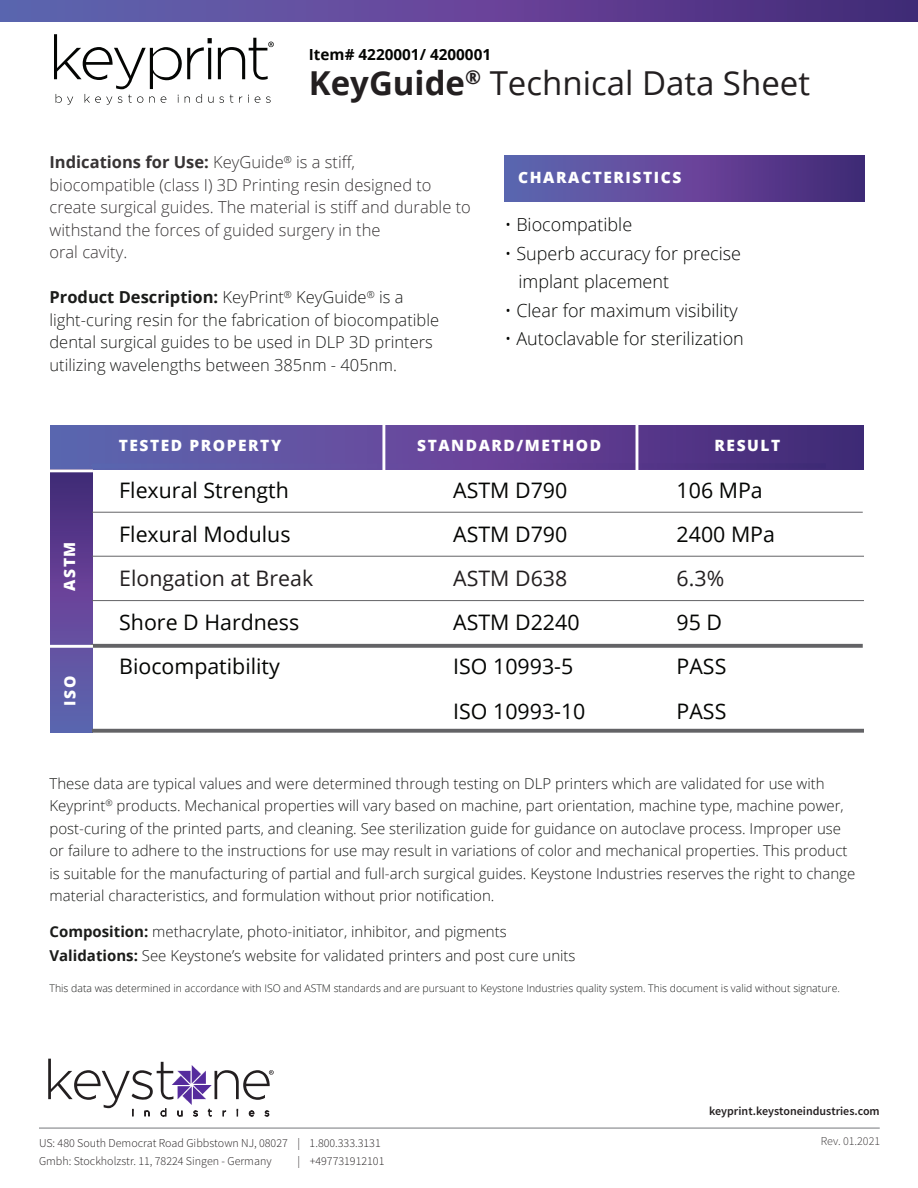
<style>
.page{position:relative;width:918px;height:1188px;background:#fff}
.page>*{position:absolute;margin:0;border:0;box-sizing:border-box;transform-origin:0 0}
.t1{font:33px "Open Sans";color:#231f20}
.t2{font:21.3px "Open Sans";color:#040503}
.t3{font:21.3px "Open Sans";color:#231f20}
.t4{font:300 18px/28.5px "Open Sans";color:#040503}
.t5{font:300 16.5px/22.5px "Open Sans";color:#231f20}
.t6{font:300 16.5px/22.5px "Open Sans";color:#040503}
.t7{font:800 15.6px "Open Sans";letter-spacing:.1em;color:#fff}
.t8{font:700 15.3px "Open Sans";color:#040503}
.t9{font:300 15px/22.5px "Open Sans";color:#040503}
.t10{font:300 12px "Source Sans Pro";color:#231f20}
.t11{font:600 12px "Source Sans Pro";color:#231f20}
.t12{font:300 10.5px "Open Sans";color:#040503}
.s1{font-weight:700}
</style>
<div class="page">
<svg style="left:51px;top:425px;width:813px;height:44px;background:#5b4796"></svg>
<svg style="left:51px;top:472px;width:41px;height:261px;background:#5b4696"></svg>
<hr style="left:92px;top:512px;width:771px;height:1px;background:#636366">
<svg style="left:91px;top:644px;width:772px;height:4px;background:#6c6c6f"></svg>
<hr style="left:92px;top:556px;width:772px;height:1px;background:#636366">
<hr style="left:92px;top:600px;width:772px;height:1px;background:#636366">
<svg style="left:92px;top:729px;width:772px;height:4px;background:#6f6f72"></svg>
<svg style="left:92px;top:463px;width:734px;height:6px;background:#5c4796"></svg>
<div style="left:33px;top:645px;width:60px;height:3px;border:2px solid #fff"></div>
<div style="left:33px;top:469px;width:60px;height:3px;border:2px solid #fff"></div>
<div style="left:382px;top:419px;width:3px;height:59px;border:2px solid #fff"></div>
<svg style="left:54px;top:34px;width:220px;height:71px"></svg>
<svg style="left:0;top:0;width:918px;height:22px;background:#5b4696"></svg>
<svg style="left:505px;top:156px;width:360px;height:46px;background:#5b4696"></svg>
<hr style="left:39px;top:1128px;width:841px;height:1px;background:#76787b">
<svg style="left:48px;top:1059px;width:226px;height:57px"></svg>
<p class="t8" style="left:309px;top:44px;width:184px">Item# 4220001/ 4200001</p>
<p class="t1" style="left:309px;top:60px;width:503px"><span class="s1">KeyGuide</span><sup>®</sup> Technical Data Sheet</p>
<p class="t5" style="left:50px;top:151px;width:423px"><span class="s1">Indications for Use:</span> KeyGuide<sup>®</sup> is a stiff,<br>biocompatible (class I) 3D Printing resin designed to create surgical guides. The material is stiff and durable to withstand the forces of guided surgery in the<br>oral cavity.</p>
<p class="t6" style="left:50px;top:286px;width:391px"><span class="s1">Product Description:</span> KeyPrint<sup>®</sup> KeyGuide<sup>®</sup> is a light-curing resin for the fabrication of biocompatible dental surgical guides to be used in DLP 3D printers utilizing wavelengths between 385nm - 405nm.</p>
<p class="t7" style="left:518px;top:165px;width:165px">CHARACTERISTICS</p>
<p class="t4" style="left:505px;top:210px;width:129px">• Biocompatible</p>
<p class="t4" style="left:518px;top:238px;width:224px;text-indent:-14px">• Superb accuracy for precise implant placement</p>
<p class="t4" style="left:505px;top:295px;width:234px">• Clear for maximum visibility</p>
<p class="t4" style="left:505px;top:324px;width:240px">• Autoclavable for sterilization</p>
<p class="t7" style="left:58px;top:591px;width:51px;rotate:-90deg">ASTM</p>
<p class="t7" style="left:58px;top:706px;width:31px;rotate:-90deg">ISO</p>
<p class="t7" style="left:119px;top:434px;width:164px">TESTED PROPERTY</p>
<p class="t7" style="left:417px;top:434px;width:186px">STANDARD/METHOD</p>
<p class="t7" style="left:715px;top:434px;width:67px">RESULT</p>
<p class="t2" style="left:119px;top:476px;width:171px">Flexural Strength</p>
<p class="t2" style="left:453px;top:476px;width:116px">ASTM D790</p>
<p class="t2" style="left:677px;top:476px;width:88px">106 MPa</p>
<p class="t2" style="left:119px;top:520px;width:173px">Flexural Modulus</p>
<p class="t2" style="left:453px;top:520px;width:116px">ASTM D790</p>
<p class="t2" style="left:677px;top:520px;width:100px">2400 MPa</p>
<p class="t3" style="left:119px;top:564px;width:195px">Elongation at Break</p>
<p class="t3" style="left:453px;top:564px;width:116px">ASTM D638</p>
<p class="t3" style="left:677px;top:564px;width:49px">6.3%</p>
<p class="t2" style="left:119px;top:608px;width:182px">Shore D Hardness</p>
<p class="t2" style="left:453px;top:608px;width:128px">ASTM D2240</p>
<p class="t2" style="left:677px;top:608px;width:47px">95 D</p>
<p class="t2" style="left:119px;top:652px;width:162px">Biocompatibility</p>
<p class="t2" style="left:453px;top:652px;width:122px">ISO 10993-5</p>
<p class="t2" style="left:677px;top:652px;width:51px">PASS</p>
<p class="t2" style="left:453px;top:696px;width:134px">ISO 10993-10</p>
<p class="t2" style="left:677px;top:696px;width:51px">PASS</p>
<p class="t9" style="left:50px;top:772px;width:807px">These data are typical values and were determined through testing on DLP printers which are validated for use with Keyprint<sup>®</sup> products. Mechanical properties will vary based on machine, part orientation, machine type, machine power, post-curing of the printed parts, and cleaning. See sterilization guide for guidance on autoclave process. Improper use or failure to adhere to the instructions for use may result in variations of color and mechanical properties. This product is suitable for the manufacturing of partial and full-arch surgical guides. Keystone Industries reserves the right to change material characteristics, and formulation without prior notification.</p>
<p class="t9" style="left:50px;top:920px;width:528px;line-height:24px"><span class="s1">Composition:</span> methacrylate, photo-initiator, inhibitor, and pigments<br><span class="s1">Validations:</span> See Keystone’s website for validated printers and post cure units</p>
<p class="t12" style="left:50px;top:981px;width:792px">This data was determined in accordance with ISO and ASTM standards and are pursuant to Keystone Industries quality system. This document is valid without signature.</p>
<p class="t10" style="left:39px;top:1136px;width:343px">US: 480 South Democrat Road Gibbstown NJ, 08027 | 1.800.333.3131</p>
<p class="t10" style="left:39px;top:1154px;width:234px">Gmbh: Stockholzstr. 11, 78224 Singen - Germany</p>
<p class="t10" style="left:297px;top:1154px;width:88px">| +497731912101</p>
<p class="t11" style="left:709px;top:1104px;width:172px">keyprint.keystoneindustries.com</p>
<p class="t10" style="left:821px;top:1134px;width:61px">Rev. 01.2021</p>
</div>
